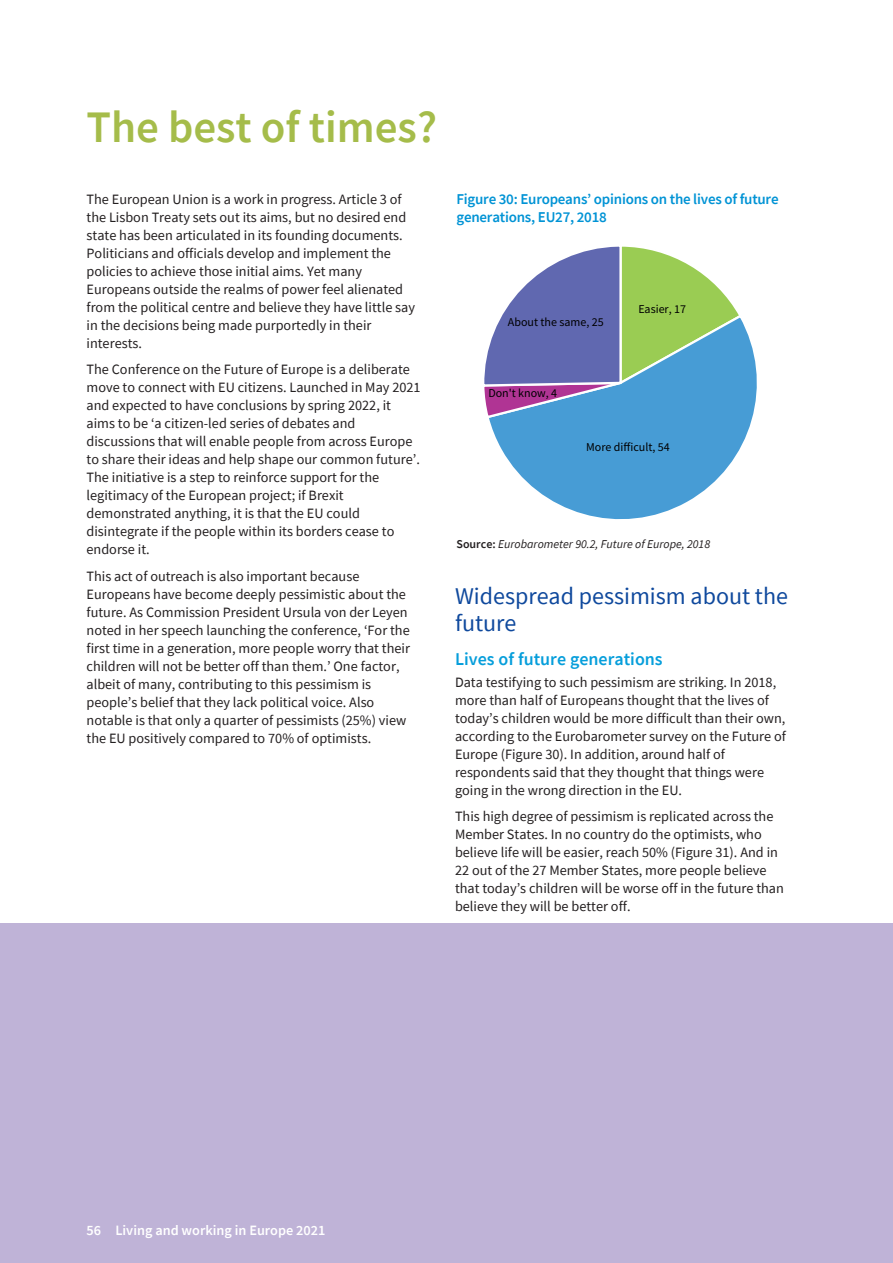
<style>
.page{position:relative;width:893px;height:1263px;background:#fff}
.page>*{position:absolute;margin:0;border:0;box-sizing:border-box;transform-origin:0 0}
.t1{font:600 45px "Source Sans Pro";color:#a5bc4a}
.t2{font:24px/27px "Source Sans Pro";color:#0f499d}
.t3{font:600 18px "Source Sans Pro";color:#069edb}
.t4{font:600 15px/18px "Source Sans Pro";letter-spacing:-.015em;color:#0093d5}
.t5{font:14.25px/18px "Source Sans Pro";color:#231f20}
.t6{font:600 14.25px "Source Sans Pro";color:#fff}
.t7{font:12px "Source Sans Pro";color:#000001}
.t8{font:italic 12px "Source Sans Pro";color:#231f20}
.s1{font-weight:600;font-style:normal}
</style>
<div class="page">
<svg style="left:489px;top:323px;width:268px;height:197px"></svg>
<svg style="left:484px;top:246px;width:259px;height:174px"></svg>
<div style="left:0;top:923px;width:893px;height:340px;background:#bfb3d7"></div>
<p class="t1" style="left:87px;top:97px;width:352px">The best of times?</p>
<p class="t5" style="left:87px;top:189px;width:330px">The European Union is a work in progress. Article 3 of the Lisbon Treaty sets out its aims, but no desired end state has been articulated in its founding documents.<br>Politicians and officials develop and implement the policies to achieve those initial aims. Yet many Europeans outside the realms of power feel alienated from the political centre and believe they have little say in the decisions being made purportedly in their interests.</p>
<p class="t5" style="left:87px;top:360px;width:336px">The Conference on the Future of Europe is a deliberate move to connect with EU citizens. Launched in May 2021 and expected to have conclusions by spring 2022, it aims to be ‘a citizen-led series of debates and discussions that will enable people from across Europe to share their ideas and help shape our common future’.<br>The initiative is a step to reinforce support for the legitimacy of the European project; if Brexit demonstrated anything, it is that the EU could disintegrate if the people within its borders cease to endorse it.</p>
<p class="t5" style="left:87px;top:566px;width:325px">This act of outreach is also important because Europeans have become deeply pessimistic about the future. As Commission President Ursula von der Leyen noted in her speech launching the conference, ‘For the first time in a generation, more people worry that their children will not be better off than them.’ One factor, albeit of many, contributing to this pessimism is people’s belief that they lack political voice. Also notable is that only a quarter of pessimists (25%) view the EU positively compared to 70% of optimists.</p>
<p class="t4" style="left:456px;top:190px;width:324px">Figure 30: Europeans’ opinions on the lives of future generations, EU27, 2018</p>
<p class="t7" style="left:508px;top:318px;width:97px">About the same, 25</p>
<p class="t7" style="left:488px;top:389px;width:70px">Don't know, 4</p>
<p class="t7" style="left:638px;top:304px;width:49px">Easier, 17</p>
<p class="t7" style="left:586px;top:443px;width:85px">More difficult, 54</p>
<p class="t8" style="left:456px;top:536px;width:255px"><span class="s1">Source:</span> Eurobarometer 90.2, Future of Europe, 2018</p>
<p class="t2" style="left:455px;top:582px;width:335px">Widespread pessimism about the future</p>
<p class="t3" style="left:455px;top:647px;width:209px">Lives of future generations</p>
<p class="t5" style="left:455px;top:673px;width:333px">Data testifying to such pessimism are striking. In 2018, more than half of Europeans thought that the lives of today’s children would be more difficult than their own, according to the Eurobarometer survey on the Future of Europe (Figure 30). In addition, around half of respondents said that they thought that things were going in the wrong direction in the EU.</p>
<p class="t5" style="left:455px;top:807px;width:330px">This high degree of pessimism is replicated across the Member States. In no country do the optimists, who believe life will be easier, reach 50% (Figure 31). And in 22 out of the 27 Member States, more people believe that today’s children will be worse off in the future than believe they will be better off.</p>
<p class="t6" style="left:87px;top:1221px;width:240px">56 Living and working in Europe 2021</p>
</div>
